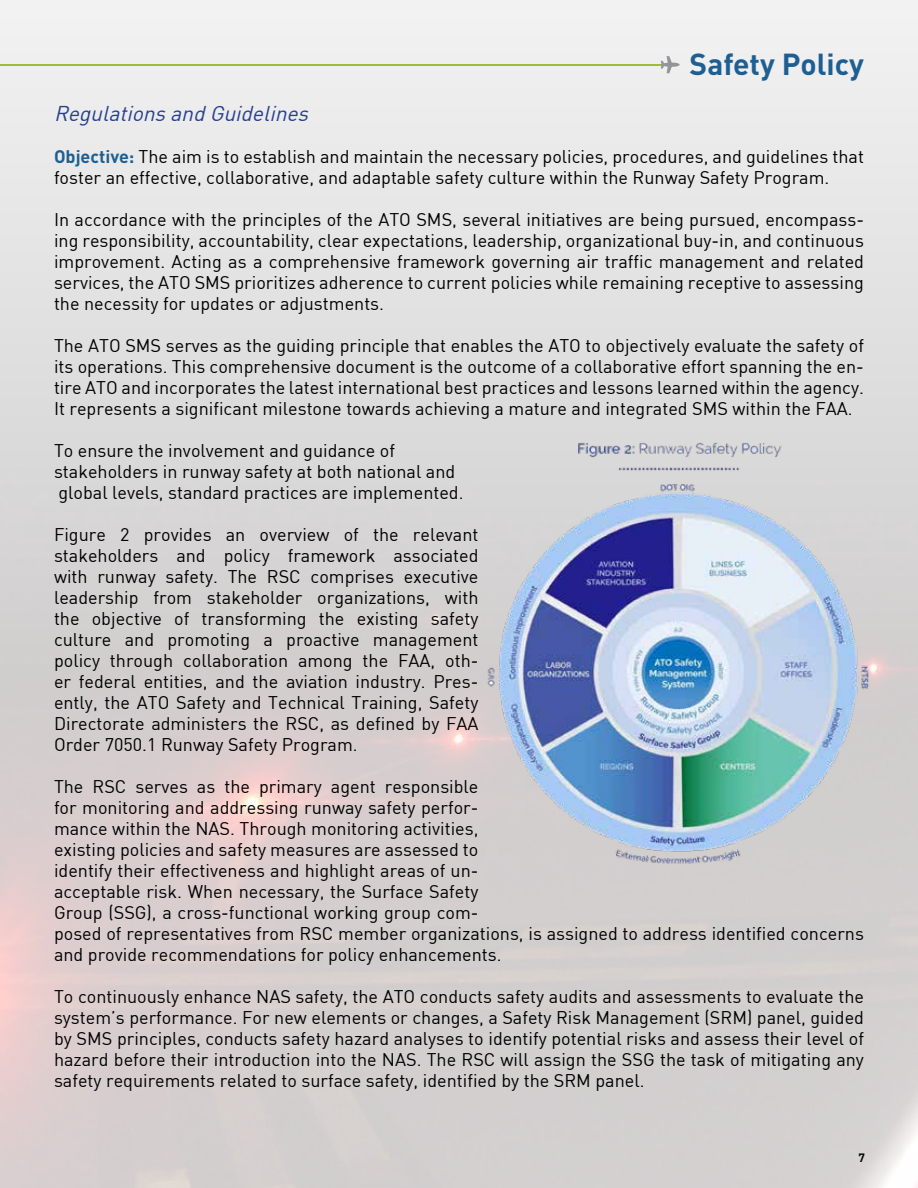
<style>
.page{position:relative;width:918px;height:1188px;background:#fff}
.page>*{position:absolute;margin:0;border:0;box-sizing:border-box;transform-origin:0 0}
.t1{font:700 30px "DIN";color:#1e5f93}
.t2{font:italic 21px "DIN";color:#25408f}
.t3{font:18px/21px "DIN";color:#000;text-align:justify}
.t4{font:700 12px "DIN";color:#000}
.s1{font-weight:700;color:#1e5f93}
</style>
<div class="page">
<img style="left:0;top:0;width:918px;height:1188px">
<hr style="left:0;top:64px;width:665px;height:1px;background:#a1bb3c">
<svg style="left:661px;top:56px;width:19px;height:17px"></svg>
<img style="left:445px;top:430px;width:450px;height:437px">
<h2 class="t1" style="left:690px;top:45px;width:176px">Safety Policy</h2>
<h3 class="t2" style="left:54px;top:100px;width:261px">Regulationsand Guidelines</h3>
<p class="t3" style="left:54px;top:145px;width:811px"><span class="s1">Objective:</span> The aim is to establish and maintain the necessary policies, procedures, and guidelines that foster an effective, collaborative, and adaptable safety culture within the Runway Safety Program.</p>
<p class="t3" style="left:54px;top:208px;width:812px">In accordance with the principles of the ATO SMS, several initiatives are being pursued, encompass&shy;ing responsibility, accountability, clear expectations, leadership, organizational buy-in, and continuous improvement. Acting as a comprehensive framework governing air traffic management and related services, the ATO SMS prioritizes adherence to current policies while remaining receptive to assessing the necessity for updates or adjustments.</p>
<p class="t3" style="left:54px;top:334px;width:812px">The ATO SMS serves as the guiding principle that enables the ATO to objectively evaluate the safety of its operations. This comprehensive document is the outcome of a collaborative effort spanning the en&shy;tire ATO and incorporates the latest international best practices and lessons learned within the agency.<br>It represents a significant milestone towards achieving a mature and integrated SMS within the FAA.</p>
<p class="t3" style="left:54px;top:439px;width:411px;text-align:left">To ensure the involvement and guidance of stakeholders in runway safety at both national and global levels, standard practices are implemented.</p>
<p class="t3" style="left:54px;top:523px;width:426px">Figure 2 provides an overview of the relevant stakeholders and policy framework associated with runway safety. The RSC comprises executive leadership from stakeholder organizations, with the objective of transforming the existing safety culture and promoting a proactive management policy through collaboration among the FAA, oth&shy;er federal entities, and the aviation industry. Pres&shy;ently, the ATO Safety and Technical Training, Safety Directorate administers the RSC, as defined by FAA Order 7050.1 Runway Safety Program.</p>
<p class="t3" style="left:54px;top:776px;width:812px;text-align:left">The RSC serves as the primary agent responsible<br>for monitoring and addressing runway safety perfor-<br>mance within the NAS. Through monitoring activities,<br>existing policies and safety measures are assessed to<br>identify their effectiveness and highlight areas of un-<br>acceptable risk. When necessary, the Surface Safety<br>Group (SSG), a cross-functional working group com-<br>posed of representatives from RSC member organizations, is assigned to address identified concerns and provide recommendations for policy enhancements.</p>
<p class="t3" style="left:54px;top:986px;width:812px">To continuously enhance NAS safety, the ATO conducts safety audits and assessments to evaluate the system’s performance. For new elements or changes, a Safety Risk Management (SRM) panel, guided by SMS principles, conducts safety hazard analyses to identify potential risks and assess their level of hazard before their introduction into the NAS. The RSC will assign the SSG the task of mitigating any safety requirements related to surface safety, identified by the SRM panel.</p>
<p class="t4" style="left:859px;top:1150px;width:8px">7</p>
</div>
